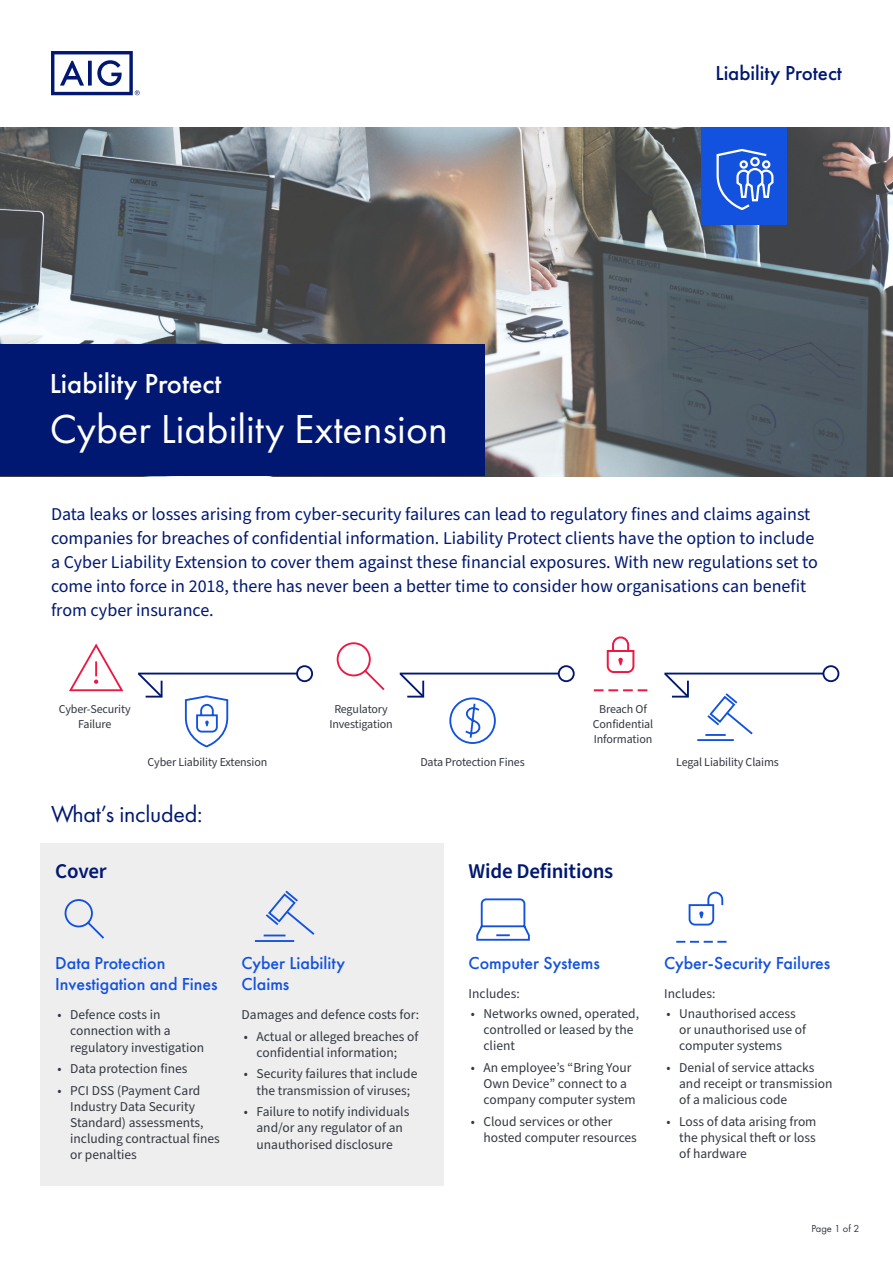
<style>
.page{position:relative;width:893px;height:1263px;background:#fff}
.page>*{position:absolute;margin:0;border:0;box-sizing:border-box;transform-origin:0 0}
.intro{font:42px "Futura PT";color:#fff}
.intro-2{font:500 28.5px "Futura PT";color:#fff}
.intro-3{font:24px "Futura PT";letter-spacing:-.01em;color:#001871}
.intro-4{font:600 21px "Source Sans Pro";letter-spacing:-.01em;color:#001871}
.intro-5{font:500 21px "Futura PT";color:#001871}
.Body{font:18px/24px "Source Sans Pro";color:#001871}
.subhead{font:500 18px/21.6px "Futura PT";color:#1352de}
.right{font:500 18px/21.6px "Futura PT";color:#1352de}
.right-2{font:13.5px/16.2px "Source Sans Pro";color:#343741}
.intro-6{font:12px/15px "Source Sans Pro";letter-spacing:-.01em;color:#343741;text-align:center}
.intro-7{font:10.5px "Futura PT";color:#343741}
</style>
<div class="page">
<img style="left:0;top:128px;width:893px;height:348px">
<div style="left:0;top:344px;width:485px;height:132px;background:#001871"></div>
<div style="left:40px;top:843px;width:404px;height:342px;background:#eee"></div>
<svg style="left:64px;top:899px;width:40px;height:40px"></svg>
<svg style="left:184px;top:695px;width:45px;height:53px"></svg>
<svg style="left:336px;top:642px;width:49px;height:48px"></svg>
<svg style="left:449px;top:697px;width:47px;height:47px"></svg>
<svg style="left:51px;top:51px;width:89px;height:44px"></svg>
<svg style="left:606px;top:636px;width:29px;height:38px"></svg>
<svg style="left:594px;top:689px;width:53px;height:2px"></svg>
<hr style="left:138px;top:673px;width:159px;height:1px;background:#001871">
<div style="left:296px;top:665px;width:17px;height:17px;border:2px solid #001871;border-radius:50%"></div>
<svg style="left:138px;top:672px;width:26px;height:26px"></svg>
<hr style="left:400px;top:673px;width:159px;height:1px;background:#001871">
<div style="left:558px;top:665px;width:17px;height:17px;border:2px solid #001871;border-radius:50%"></div>
<svg style="left:399px;top:672px;width:27px;height:26px"></svg>
<hr style="left:664px;top:673px;width:160px;height:1px;background:#001871">
<div style="left:822px;top:665px;width:17px;height:17px;border:2px solid #001871;border-radius:50%"></div>
<svg style="left:664px;top:672px;width:91px;height:69px"></svg>
<svg style="left:254px;top:890px;width:61px;height:52px"></svg>
<svg style="left:69px;top:643px;width:55px;height:49px"></svg>
<svg style="left:476px;top:898px;width:54px;height:43px"></svg>
<svg style="left:688px;top:891px;width:36px;height:35px"></svg>
<svg style="left:676px;top:941px;width:51px;height:2px"></svg>
<div style="left:701px;top:128px;width:85px;height:97px;background:#1352de"></div>
<svg style="left:716px;top:148px;width:58px;height:62px"></svg>
<p class="intro-2" style="left:50px;top:366px;width:173px">Liability Protect</p>
<p class="intro" style="left:50px;top:404px;width:399px">Cyber Liability Extension</p>
<p class="intro-5" style="left:715px;top:60px;width:128px">Liability Protect</p>
<p class="Body" style="left:51px;top:503px;width:768px">Data leaks or losses arising from cyber-security failures can lead to regulatory fines and claims against companies for breaches of confidential information. Liability Protect clients have the option to include a Cyber Liability Extension to cover them against these financial exposures. With new regulations set to come into force in 2018, there has never been a better time to consider how organisations can benefit from cyber insurance.</p>
<p class="intro-6" style="left:59px;top:702px;width:73px">Cyber-Security<br>Failure</p>
<p class="intro-6" style="left:329px;top:702px;width:65px">Regulatory<br>Investigation</p>
<p class="intro-6" style="left:593px;top:702px;width:62px">Breach Of<br>Confidential<br>Information</p>
<p class="intro-6" style="left:148px;top:754px;width:121px">Cyber Liability Extension</p>
<p class="intro-6" style="left:420px;top:754px;width:106px">Data Protection Fines</p>
<p class="intro-6" style="left:676px;top:754px;width:104px">Legal Liability Claims</p>
<p class="intro-3" style="left:51px;top:800px;width:153px">What’s included:</p>
<p class="intro-4" style="left:55px;top:857px;width:53px">Cover</p>
<p class="intro-4" style="left:469px;top:857px;width:146px">Wide Definitions</p>
<p class="subhead" style="left:55px;top:952px;width:164px">Data Protection<br>Investigation and Fines</p>
<p class="right-2" style="left:70px;top:1007px;width:135px;text-indent:-13px">• Defence costs in connection with a regulatory investigation</p>
<p class="right-2" style="left:57px;top:1061px;width:132px">• Data protection fines</p>
<p class="right-2" style="left:70px;top:1082px;width:151px;text-indent:-13px">• PCI DSS (Payment Card<br>Industry Data Security<br>Standard) assessments, including contractual fines or penalties</p>
<p class="right" style="left:242px;top:952px;width:105px">Cyber Liability<br>Claims</p>
<p class="right-2" style="left:242px;top:1007px;width:179px">Damages and defence costs for:</p>
<p class="right-2" style="left:256px;top:1028px;width:163px;text-indent:-13px">• Actual or alleged breaches of confidential information;</p>
<p class="right-2" style="left:244px;top:1066px;width:175px;text-align:center">• Security failures that include the transmission of viruses;</p>
<p class="right-2" style="left:244px;top:1104px;width:167px;text-align:center">• Failure to notify individuals and/or any regulator of an unauthorised disclosure</p>
<p class="subhead" style="left:469px;top:952px;width:133px">Computer Systems</p>
<p class="right-2" style="left:469px;top:985px;width:53px">Includes:</p>
<p class="right-2" style="left:483px;top:1006px;width:157px;text-indent:-13px">• Networks owned, operated, controlled or leased by the client</p>
<p class="right-2" style="left:483px;top:1060px;width:154px;text-indent:-13px">• An employee’s “Bring Your<br>Own Device” connect to a company computer system</p>
<p class="right-2" style="left:483px;top:1114px;width:155px;text-indent:-13px">• Cloud services or other hosted computer resources</p>
<p class="right" style="left:664px;top:952px;width:168px">Cyber-Security Failures</p>
<p class="right-2" style="left:664px;top:985px;width:53px">Includes:</p>
<p class="right-2" style="left:679px;top:1006px;width:129px;text-indent:-13px">• Unauthorised access or unauthorised use of computer systems</p>
<p class="right-2" style="left:679px;top:1060px;width:155px;text-indent:-13px">• Denial of service attacks and receipt or transmission of a malicious code</p>
<p class="right-2" style="left:679px;top:1114px;width:139px;text-align:justify;text-indent:-13px">• Loss of data arising from the physical theft or loss of hardware</p>
<p class="intro-7" style="left:811px;top:1222px;width:49px">Page 1 of 2</p>
</div>
